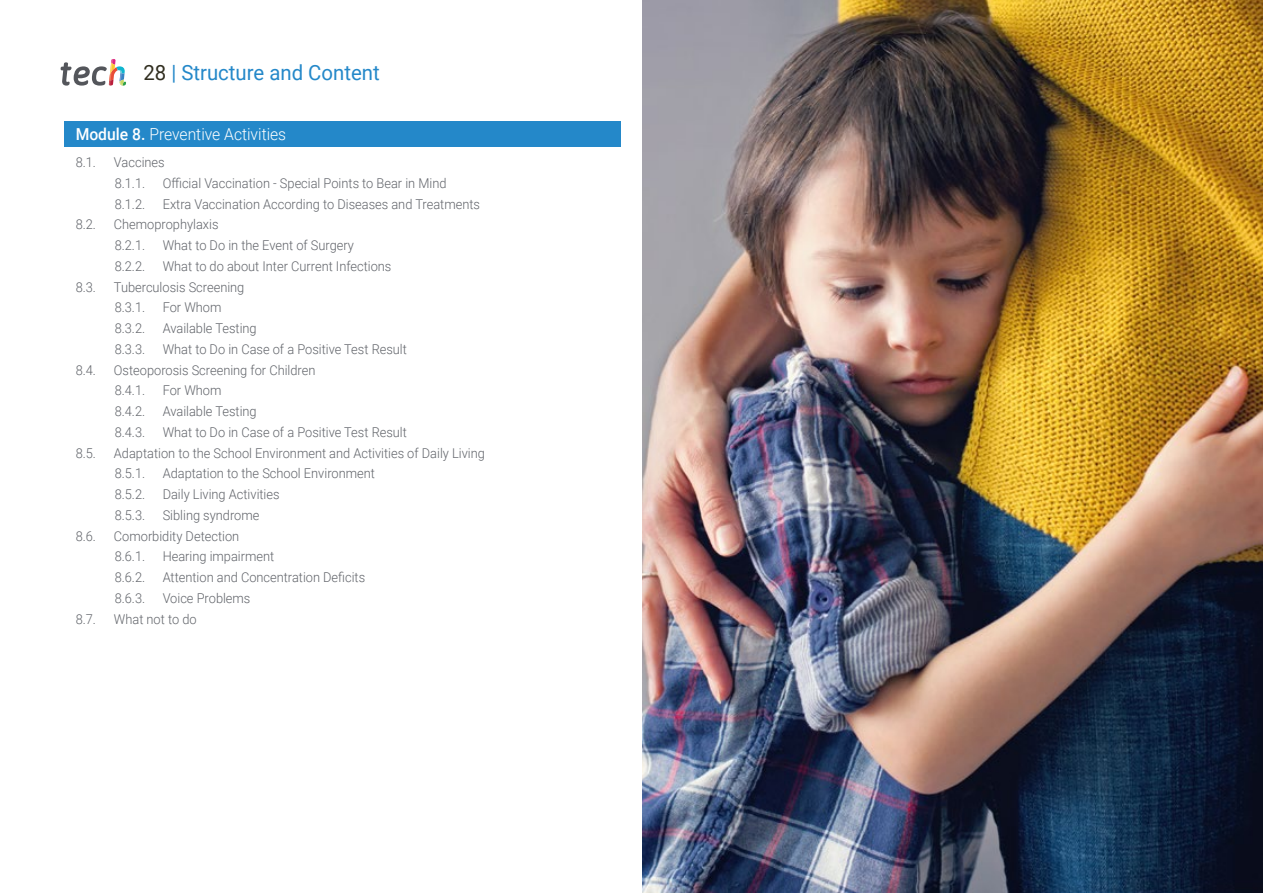
<style>
.page{position:relative;width:1263px;height:893px;background:#fff}
.page>*{position:absolute;margin:0;border:0;box-sizing:border-box;transform-origin:0 0}
.t1{font:21px "Roboto";color:#2488c9}
.t2{font:300 16.5px "Roboto";color:#fff;scale:.95 1}
.t3{font:300 13.5px/20.7px "Roboto";color:#61646a;scale:.95 1}
.s1{color:#312e20}
.s2{font-weight:500}
</style>
<div class="page">
<div style="left:65px;top:121px;width:556px;height:25px;background:#2488c9"></div>
<img style="left:642px;top:0;width:621px;height:893px">
<svg style="left:61px;top:59px;width:65px;height:27px"></svg>
<h1 class="t1" style="left:144px;top:57px;width:238px"><span class="s1">28</span> | Structure and Content</h1>
<p class="t2" style="left:76px;top:123px;width:223px"><span class="s2">Module 8.</span> Preventive Activities</p>
<p class="t3" style="left:76px;top:151px;width:23px">8.1.</p>
<p class="t3" style="left:114px;top:151px;width:55px">Vaccines<br>8.1.1.</p>
<p class="t3" style="left:163px;top:172px;width:300px">Official Vaccination - Special Points to Bear in Mind</p>
<p class="t3" style="left:115px;top:193px;width:34px">8.1.2.</p>
<p class="t3" style="left:163px;top:193px;width:335px">Extra Vaccination According to Diseases and Treatments</p>
<p class="t3" style="left:76px;top:214px;width:23px">8.2.</p>
<p class="t3" style="left:114px;top:214px;width:112px">Chemoprophylaxis<br>8.2.1.</p>
<p class="t3" style="left:163px;top:234px;width:203px">What to Do in the Event of Surgery</p>
<p class="t3" style="left:115px;top:255px;width:34px">8.2.2.</p>
<p class="t3" style="left:163px;top:255px;width:242px">What to do about Inter Current Infections</p>
<p class="t3" style="left:76px;top:276px;width:23px">8.3.</p>
<p class="t3" style="left:114px;top:276px;width:139px">Tuberculosis Screening<br>8.3.1.</p>
<p class="t3" style="left:163px;top:297px;width:63px">For Whom</p>
<p class="t3" style="left:115px;top:317px;width:34px">8.3.2.</p>
<p class="t3" style="left:163px;top:317px;width:101px">Available Testing</p>
<p class="t3" style="left:115px;top:338px;width:34px">8.3.3.</p>
<p class="t3" style="left:163px;top:338px;width:259px">What to Do in Case of a Positive Test Result</p>
<p class="t3" style="left:76px;top:359px;width:23px">8.4.</p>
<p class="t3" style="left:114px;top:359px;width:214px">Osteoporosis Screening for Children<br>8.4.1.</p>
<p class="t3" style="left:163px;top:380px;width:63px">For Whom</p>
<p class="t3" style="left:115px;top:400px;width:34px">8.4.2.</p>
<p class="t3" style="left:163px;top:400px;width:101px">Available Testing</p>
<p class="t3" style="left:115px;top:421px;width:34px">8.4.3.</p>
<p class="t3" style="left:163px;top:421px;width:259px">What to Do in Case of a Positive Test Result</p>
<p class="t3" style="left:76px;top:442px;width:23px">8.5.</p>
<p class="t3" style="left:114px;top:442px;width:392px">Adaptation to the School Environment and Activities of Daily Living<br>8.5.1.</p>
<p class="t3" style="left:163px;top:463px;width:225px">Adaptation to the School Environment</p>
<p class="t3" style="left:115px;top:483px;width:34px">8.5.2.</p>
<p class="t3" style="left:163px;top:483px;width:125px">Daily Living Activities</p>
<p class="t3" style="left:115px;top:504px;width:34px">8.5.3.</p>
<p class="t3" style="left:163px;top:504px;width:103px">Sibling syndrome</p>
<p class="t3" style="left:76px;top:525px;width:23px">8.6.</p>
<p class="t3" style="left:114px;top:525px;width:133px">Comorbidity Detection<br>8.6.1.</p>
<p class="t3" style="left:163px;top:546px;width:119px">Hearing impairment</p>
<p class="t3" style="left:115px;top:566px;width:34px">8.6.2.</p>
<p class="t3" style="left:163px;top:566px;width:215px">Attention and Concentration Deficits</p>
<p class="t3" style="left:115px;top:587px;width:34px">8.6.3.</p>
<p class="t3" style="left:163px;top:587px;width:94px">Voice Problems</p>
<p class="t3" style="left:76px;top:608px;width:23px">8.7.</p>
<p class="t3" style="left:114px;top:608px;width:89px">What not to do</p>
</div>
